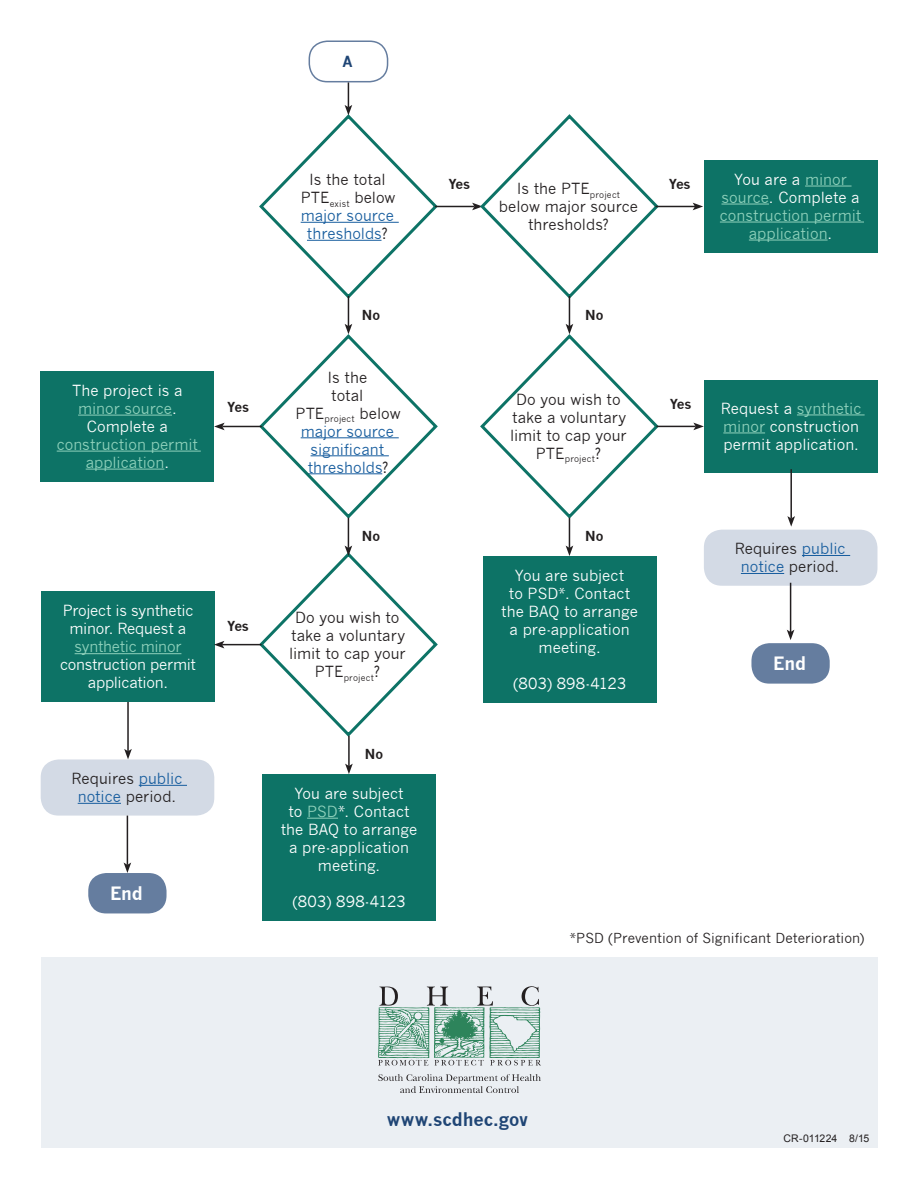
<style>
.page{position:relative;width:918px;height:1188px;background:#fff}
.page>*{position:absolute;margin:0;border:0;box-sizing:border-box;transform-origin:0 0}
.t1{font:700 18px "News Gothic";letter-spacing:-.005em;color:#1f4575}
.t2{font:700 18px "News Gothic";letter-spacing:-.01em;color:#fff}
.t3{font:15px/18px "News Gothic";color:#fff;text-align:center}
.t4{font:15px/18px "News Gothic";color:#231f20;text-align:center}
.t5{font:15px/18px "News Gothic";color:#175d9e;text-align:center}
.t6{font:15px/18px "News Gothic";color:#8fd1bb;text-align:center}
.t7{font:15px/18px "News Gothic";letter-spacing:-.02em;color:#fff;text-align:center}
.t8{font:15px "News Gothic";letter-spacing:-.02em;color:#8fd1bb}
.t9{font:700 15px "News Gothic";color:#1f4575}
.t10{font:13.5px "News Gothic";letter-spacing:.005em;color:#231f20}
.t11{font:700 13.5px "News Gothic";letter-spacing:-.02em;color:#231f20}
.t12{font:10.5px "Arial";letter-spacing:-.005em;color:#231f20}
.t13{font:8.7px "News Gothic";letter-spacing:.025em;color:#231f20}
.s1{color:#8fd1bb}
.s2{color:#fff}
.s3{color:#175d9e}
.s4{color:#231f20}
</style>
<div class="page">
<div style="left:309px;top:40px;width:79px;height:42px;border:2px solid #657d9f;border-radius:18px"></div>
<div style="left:704px;top:160px;width:174px;height:92px;background:#0d7366"></div>
<hr style="left:805px;top:186px;width:47px;height:1px;background:#8fd1bb">
<hr style="left:721px;top:204px;width:48px;height:1px;background:#8fd1bb">
<hr style="left:720px;top:222px;width:144px;height:1px;background:#8fd1bb">
<hr style="left:749px;top:240px;width:79px;height:1px;background:#8fd1bb">
<div style="left:751px;top:643px;width:79px;height:41px;background:#657d9f;border-radius:18px"></div>
<svg style="left:259px;top:82px;width:181px;height:219px"></svg>
<hr style="left:435px;top:206px;width:39px;height:1px;background:#231f20">
<svg style="left:472px;top:114px;width:189px;height:187px"></svg>
<hr style="left:656px;top:206px;width:39px;height:1px;background:#231f20">
<svg style="left:693px;top:203px;width:10px;height:7px"></svg>
<hr style="left:656px;top:426px;width:40px;height:1px;background:#231f20">
<svg style="left:693px;top:423px;width:11px;height:7px"></svg>
<hr style="left:348px;top:296px;width:1px;height:30px;background:#231f20">
<svg style="left:257px;top:324px;width:181px;height:197px"></svg>
<hr style="left:569px;top:296px;width:1px;height:30px;background:#231f20">
<svg style="left:480px;top:324px;width:181px;height:197px"></svg>
<div style="left:704px;top:380px;width:174px;height:92px;background:#0d7366"></div>
<hr style="left:797px;top:415px;width:68px;height:1px;background:#8fd1bb">
<hr style="left:723px;top:433px;width:42px;height:1px;background:#8fd1bb">
<hr style="left:348px;top:518px;width:1px;height:30px;background:#231f20">
<svg style="left:257px;top:546px;width:181px;height:191px"></svg>
<hr style="left:569px;top:518px;width:1px;height:30px;background:#231f20">
<svg style="left:566px;top:546px;width:7px;height:10px"></svg>
<div style="left:483px;top:556px;width:174px;height:146px;background:#0d7366"></div>
<hr style="left:348px;top:736px;width:2px;height:30px;background:#231f20">
<svg style="left:345px;top:764px;width:8px;height:10px"></svg>
<div style="left:262px;top:774px;width:174px;height:146px;background:#0d7366"></div>
<hr style="left:307px;top:818px;width:31px;height:1px;background:#8fd1bb">
<div style="left:704px;top:530px;width:173px;height:56px;background:#d3dae5;border-radius:18px"></div>
<hr style="left:802px;top:555px;width:48px;height:1px;background:#175d9e">
<hr style="left:741px;top:573px;width:43px;height:1px;background:#175d9e">
<hr style="left:790px;top:469px;width:2px;height:49px;background:#231f20">
<svg style="left:787px;top:516px;width:8px;height:11px"></svg>
<hr style="left:790px;top:583px;width:1px;height:49px;background:#231f20">
<svg style="left:787px;top:630px;width:7px;height:10px"></svg>
<div style="left:40px;top:371px;width:174px;height:110px;background:#0d7366"></div>
<hr style="left:78px;top:415px;width:94px;height:1px;background:#8fd1bb">
<hr style="left:57px;top:451px;width:144px;height:1px;background:#8fd1bb">
<hr style="left:86px;top:469px;width:78px;height:1px;background:#8fd1bb">
<div style="left:88px;top:873px;width:79px;height:40px;background:#657d9f;border-radius:18px"></div>
<div style="left:41px;top:592px;width:174px;height:110px;background:#0d7366"></div>
<hr style="left:75px;top:653px;width:106px;height:1px;background:#8fd1bb">
<div style="left:41px;top:759px;width:173px;height:57px;background:#d3dae5;border-radius:18px"></div>
<hr style="left:139px;top:785px;width:48px;height:1px;background:#175d9e">
<hr style="left:78px;top:803px;width:43px;height:1px;background:#175d9e">
<div style="left:41px;top:957px;width:837px;height:191px;background:#ebeff3"></div>
<hr style="left:127px;top:702px;width:2px;height:49px;background:#231f20">
<svg style="left:124px;top:749px;width:8px;height:10px"></svg>
<hr style="left:127px;top:816px;width:1px;height:49px;background:#231f20">
<svg style="left:124px;top:863px;width:7px;height:10px"></svg>
<hr style="left:222px;top:426px;width:40px;height:1px;background:#231f20">
<svg style="left:214px;top:423px;width:11px;height:7px"></svg>
<hr style="left:222px;top:644px;width:40px;height:1px;background:#231f20">
<svg style="left:214px;top:641px;width:10px;height:7px"></svg>
<svg style="left:378px;top:1074px;width:163px;height:19px"></svg>
<svg style="left:378px;top:986px;width:163px;height:79px"></svg>
<p class="t9" style="left:342px;top:52px;width:12px">A</p>
<p class="t3" style="left:72px;top:381px;width:112px">The project is a <span class="s1">minor source</span>.<br>Complete a</p>
<p class="t6" style="left:57px;top:435px;width:143px">construction permit application<span class="s2">.</span></p>
<p class="t11" style="left:227px;top:399px;width:23px">Yes</p>
<p class="t7" style="left:63px;top:602px;width:132px">Project is synthetic minor. Request a</p>
<p class="t8" style="left:75px;top:638px;width:108px">synthetic minor</p>
<p class="t7" style="left:60px;top:656px;width:137px">construction permit application.</p>
<p class="t11" style="left:227px;top:617px;width:23px">Yes</p>
<p class="t4" style="left:72px;top:770px;width:112px">Requires <span class="s3">public notice</span> period.</p>
<p class="t2" style="left:110px;top:882px;width:34px">End</p>
<p class="t5" style="left:301px;top:171px;width:96px"><span class="s4">Is the total<br>PTE</span><sub>exist</sub> <span class="s4">below </span>major source thresholds<span class="s4">?</span></p>
<p class="t11" style="left:362px;top:306px;width:20px">No</p>
<p class="t5" style="left:296px;top:368px;width:107px"><span class="s4">Is the<br>total<br>PTE</span><sub>project</sub> <span class="s4">below </span>major source significant thresholds<span class="s4">?</span></p>
<p class="t11" style="left:448px;top:175px;width:23px">Yes</p>
<p class="t4" style="left:499px;top:180px;width:141px">Is the PTE<sub>project </sub>below major source thresholds?</p>
<p class="t11" style="left:669px;top:175px;width:23px">Yes</p>
<p class="t11" style="left:585px;top:306px;width:20px">No</p>
<p class="t6" style="left:720px;top:170px;width:143px"><span class="s2">You are a</span> minor source<span class="s2">. Complete a </span>construction permit application<span class="s2">.</span></p>
<p class="t4" style="left:510px;top:391px;width:118px">Do you wish to take a voluntary limit to cap your</p>
<p class="t13" style="left:536px;top:454px;width:67px"><sup>PTE</sup>project<sup>?</sup></p>
<p class="t11" style="left:670px;top:395px;width:23px">Yes</p>
<p class="t3" style="left:721px;top:399px;width:142px;text-align:left">Request a <span class="s1">synthetic minor</span> construction permit application.</p>
<p class="t11" style="left:362px;top:528px;width:20px">No</p>
<p class="t11" style="left:585px;top:528px;width:20px">No</p>
<p class="t3" style="left:501px;top:566px;width:138px">You are subject<br>to PSD*. Contact the BAQ to arrange a pre-application meeting.</p>
<p class="t3" style="left:513px;top:674px;width:115px">(803) 898-4123</p>
<p class="t4" style="left:289px;top:609px;width:118px">Do you wish to take a voluntary limit to cap your</p>
<p class="t13" style="left:315px;top:672px;width:67px"><sup>PTE</sup>project<sup>?</sup></p>
<p class="t11" style="left:365px;top:746px;width:20px">No</p>
<p class="t3" style="left:281px;top:785px;width:138px">You are subject<br>to <span class="s1">PSD</span>*. Contact the BAQ to arrange a pre-application meeting.</p>
<p class="t3" style="left:293px;top:893px;width:115px">(803) 898-4123</p>
<p class="t4" style="left:735px;top:540px;width:112px">Requires <span class="s3">public notice</span> period.</p>
<p class="t2" style="left:773px;top:653px;width:34px">End</p>
<p class="t10" style="left:570px;top:931px;width:296px">*PSD (Prevention of Significant Deterioration)</p>
<p class="t1" style="left:387px;top:1109px;width:143px">www.scdhec.gov</p>
<p class="t12" style="left:783px;top:1131px;width:87px">CR-011224 8/15</p>
</div>
